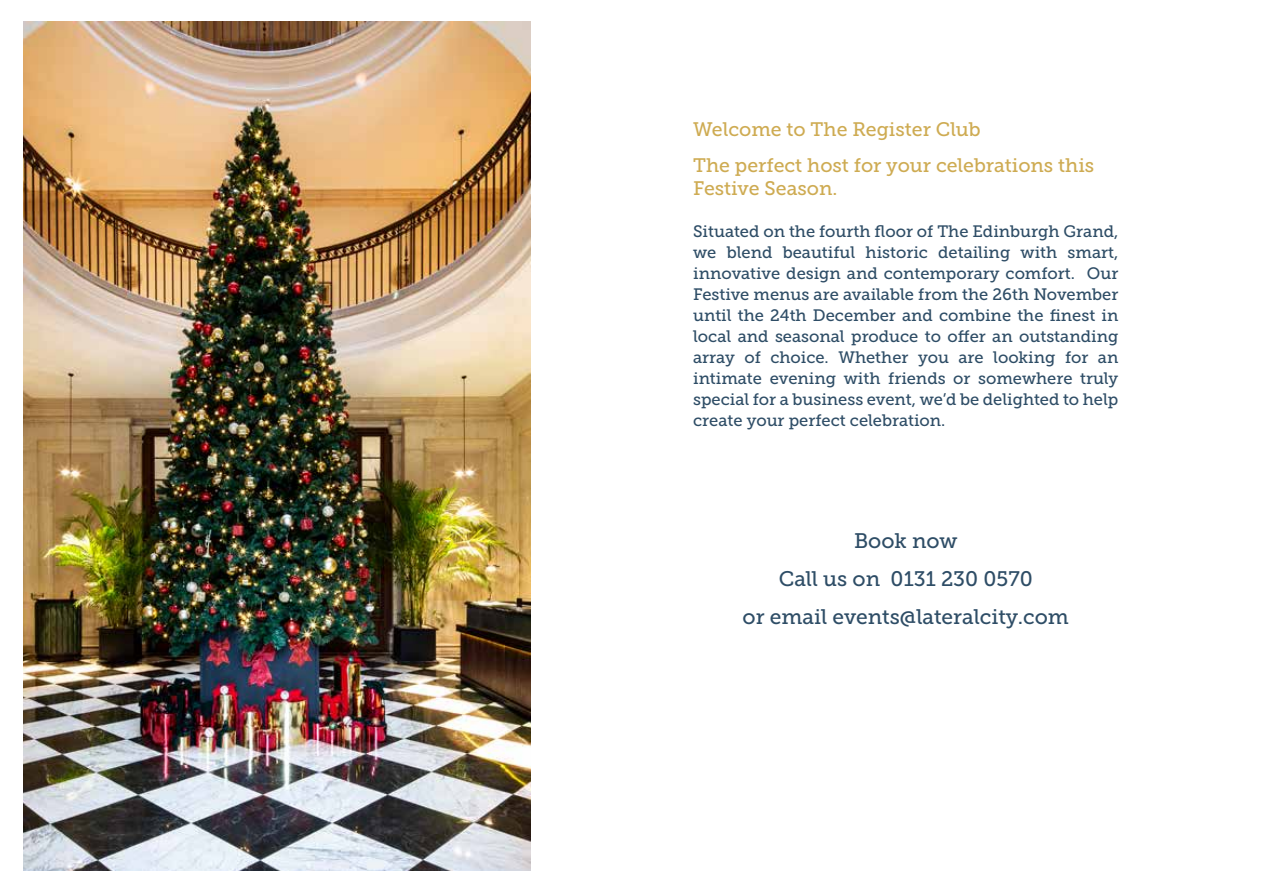
<style>
.page{position:relative;width:1263px;height:893px;background:#fff}
.page>*{position:absolute;margin:0;border:0;box-sizing:border-box;transform-origin:0 0}
.t1{font:21px/38px "Museo Slab 500";color:#2e4d66;text-align:center}
.t2{font:19.5px/36.2px "Museo Slab 500";color:#ceab52}
.t3{font:16.5px/21px "Museo Slab 500";color:#2e4d66;text-align:justify}
</style>
<div class="page">
<img style="left:23px;top:22px;width:507px;height:849px">
<p class="t2" style="left:693px;top:111px;width:403px">Welcome to The Register Club<br>The perfect host for your celebrations this</p>
<p class="t2" style="left:693px;top:171px;width:146px">Festive Season.</p>
<p class="t3" style="left:693px;top:221px;width:427px">Situated on the fourth floor of The Edinburgh Grand, we blend beautiful historic detailing with smart, innovative design and contemporary comfort. Our Festive menus are available from the 26th November until the 24th December and combine the finest in local and seasonal produce to offer an outstanding array of choice. Whether you are looking for an intimate evening with friends or somewhere truly special for a business event, we’d be delighted to help create your perfect celebration.</p>
<p class="t1" style="left:743px;top:522px;width:328px">Book now<br>Call us on 0131 230 0570<br>or email events@lateralcity.com</p>
</div>
